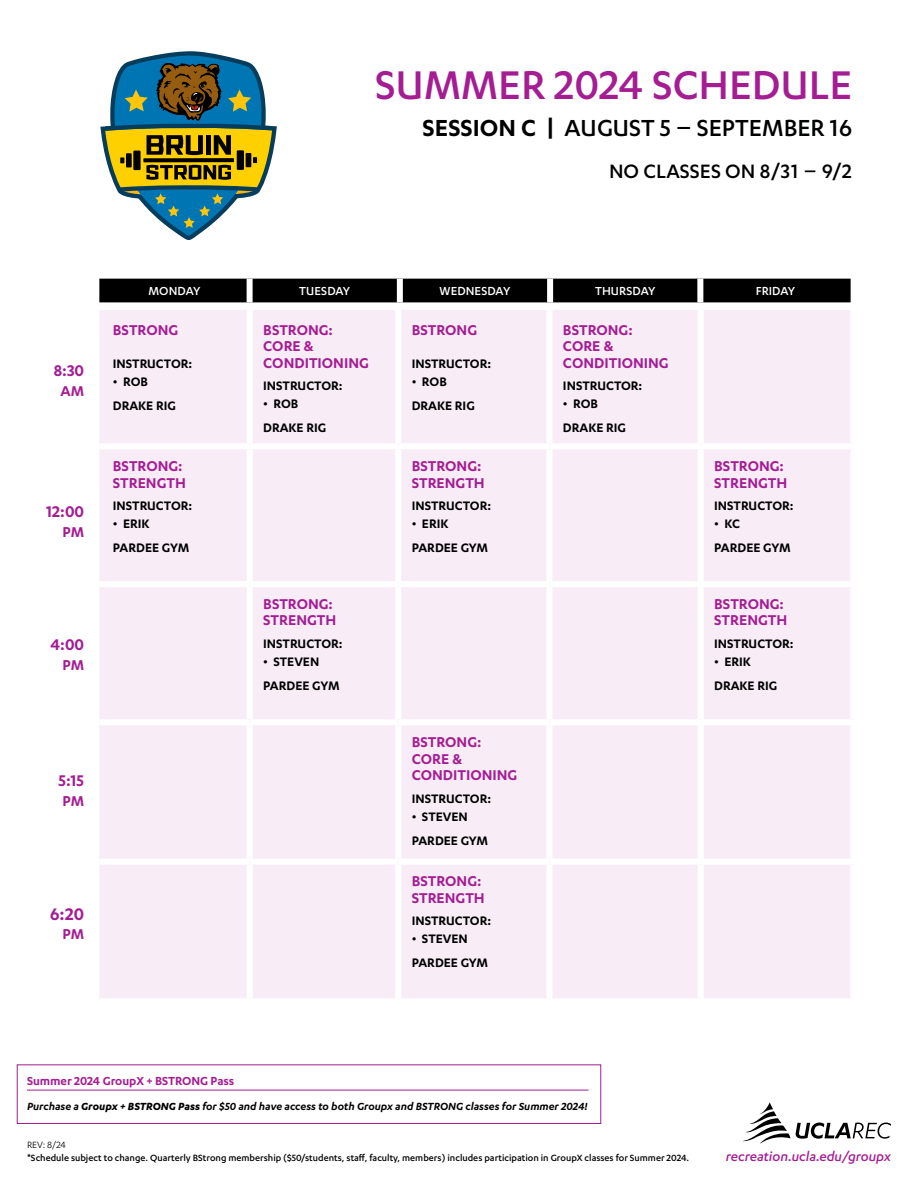
<style>
.page{position:relative;width:918px;height:1188px;background:#fff}
.page>*{position:absolute;margin:0;border:0;box-sizing:border-box;transform-origin:0 0}
.t1{font:500 46.5px "Karbon";color:#a41d93}
.t2{font:500 27px "Karbon";color:#000101}
.t3{font:500 22.5px "Karbon";letter-spacing:.005em;color:#000}
.t4{font:600 19.5px "Karbon";color:#a41d93}
.t5{font:600 18px "Karbon";color:#a41d93}
.t6{font:600 16.5px/16.5px "Karbon";color:#a41d93}
.t7{font:italic 500 15px "Karbon";color:#a41d93}
.t8{font:600 14.25px/24px "Karbon";color:#000}
.t9{font:500 13.5px "Karbon";letter-spacing:.005em;color:#fff}
.t10{font:600 13.5px "Karbon";letter-spacing:-.005em;color:#a41d93}
.t11{font:italic 600 12px "Karbon";color:#000}
.t12{font:500 10.5px "Karbon";color:#000}
.t13{font:10.5px "Karbon";color:#000}
.s1{font-weight:600}
.s2{font-weight:700}
</style>
<div class="page">
<div style="left:99px;top:310px;width:751px;height:688px;background:#f8edf6"></div>
<div style="left:247px;top:310px;width:6px;height:133px;background:#fff"></div>
<div style="left:395px;top:310px;width:6px;height:133px;background:#fff"></div>
<div style="left:546px;top:310px;width:6px;height:133px;background:#fff"></div>
<div style="left:698px;top:310px;width:6px;height:133px;background:#fff"></div>
<div style="left:99px;top:443px;width:151px;height:6px;background:#fff"></div>
<div style="left:250px;top:443px;width:148px;height:6px;background:#fff"></div>
<div style="left:247px;top:449px;width:6px;height:132px;background:#fff"></div>
<div style="left:398px;top:443px;width:151px;height:6px;background:#fff"></div>
<div style="left:395px;top:449px;width:6px;height:132px;background:#fff"></div>
<div style="left:549px;top:443px;width:152px;height:6px;background:#fff"></div>
<div style="left:546px;top:449px;width:6px;height:132px;background:#fff"></div>
<div style="left:701px;top:443px;width:155px;height:6px;background:#fff"></div>
<div style="left:698px;top:449px;width:6px;height:132px;background:#fff"></div>
<div style="left:99px;top:581px;width:151px;height:6px;background:#fff"></div>
<div style="left:250px;top:581px;width:148px;height:6px;background:#fff"></div>
<div style="left:247px;top:587px;width:6px;height:132px;background:#fff"></div>
<div style="left:398px;top:581px;width:151px;height:6px;background:#fff"></div>
<div style="left:395px;top:587px;width:6px;height:132px;background:#fff"></div>
<div style="left:549px;top:581px;width:152px;height:6px;background:#fff"></div>
<div style="left:546px;top:587px;width:6px;height:132px;background:#fff"></div>
<div style="left:701px;top:581px;width:155px;height:6px;background:#fff"></div>
<div style="left:698px;top:587px;width:6px;height:132px;background:#fff"></div>
<div style="left:99px;top:719px;width:151px;height:6px;background:#fff"></div>
<div style="left:250px;top:719px;width:148px;height:6px;background:#fff"></div>
<div style="left:247px;top:725px;width:6px;height:134px;background:#fff"></div>
<div style="left:398px;top:719px;width:151px;height:6px;background:#fff"></div>
<div style="left:395px;top:725px;width:6px;height:134px;background:#fff"></div>
<div style="left:549px;top:719px;width:152px;height:6px;background:#fff"></div>
<div style="left:546px;top:725px;width:6px;height:134px;background:#fff"></div>
<div style="left:701px;top:719px;width:155px;height:6px;background:#fff"></div>
<div style="left:698px;top:725px;width:6px;height:134px;background:#fff"></div>
<div style="left:99px;top:859px;width:151px;height:6px;background:#fff"></div>
<div style="left:250px;top:859px;width:148px;height:6px;background:#fff"></div>
<div style="left:247px;top:865px;width:6px;height:133px;background:#fff"></div>
<div style="left:398px;top:859px;width:151px;height:6px;background:#fff"></div>
<div style="left:395px;top:865px;width:6px;height:133px;background:#fff"></div>
<div style="left:549px;top:859px;width:152px;height:6px;background:#fff"></div>
<div style="left:546px;top:865px;width:6px;height:133px;background:#fff"></div>
<div style="left:701px;top:859px;width:155px;height:6px;background:#fff"></div>
<div style="left:698px;top:865px;width:6px;height:133px;background:#fff"></div>
<div style="left:99px;top:279px;width:752px;height:23px;background:#000"></div>
<div style="left:247px;top:279px;width:6px;height:23px;background:#fff"></div>
<div style="left:397px;top:279px;width:6px;height:23px;background:#fff"></div>
<div style="left:547px;top:279px;width:6px;height:23px;background:#fff"></div>
<div style="left:697px;top:279px;width:6px;height:23px;background:#fff"></div>
<svg style="left:100px;top:51px;width:177px;height:189px"></svg>
<svg style="left:742px;top:1102px;width:149px;height:42px"></svg>
<hr style="left:27px;top:1090px;width:562px;height:1px;background:#a41d93">
<div style="left:17px;top:1064px;width:584px;height:60px;border:1px solid #a41d93"></div>
<h1 class="t1" style="left:375px;top:59px;width:478px">SUMMER 2024 SCHEDULE</h1>
<h2 class="t2" style="left:423px;top:113px;width:431px"><span class="s1">SESSION C |</span> AUGUST 5 – SEPTEMBER 16</h2>
<h3 class="t3" style="left:609px;top:159px;width:245px">NO CLASSES ON 8/31 – 9/2</h3>
<p class="t5" style="left:54px;top:361px;width:32px">8:30</p>
<p class="t6" style="left:60px;top:382px;width:25px">AM</p>
<p class="t5" style="left:46px;top:501px;width:39px">12:00</p>
<p class="t6" style="left:63px;top:523px;width:23px">PM</p>
<p class="t5" style="left:51px;top:635px;width:35px">4:00</p>
<p class="t6" style="left:63px;top:656px;width:23px">PM</p>
<p class="t5" style="left:59px;top:771px;width:27px">5:15</p>
<p class="t6" style="left:63px;top:792px;width:23px">PM</p>
<h3 class="t4" style="left:50px;top:903px;width:35px">6:20</h3>
<p class="t6" style="left:63px;top:925px;width:23px">PM</p>
<p class="t9" style="left:149px;top:283px;width:53px">MONDAY</p>
<p class="t9" style="left:299px;top:283px;width:52px">TUESDAY</p>
<p class="t9" style="left:440px;top:283px;width:72px">WEDNESDAY</p>
<p class="t9" style="left:595px;top:283px;width:62px">THURSDAY</p>
<p class="t9" style="left:756px;top:283px;width:41px">FRIDAY</p>
<p class="t6" style="left:113px;top:321px;width:67px">BSTRONG</p>
<p class="t8" style="left:113px;top:352px;width:81px">INSTRUCTOR:</p>
<p class="t8" style="left:113px;top:370px;width:65px">• ROB<br>DRAKE RIG</p>
<p class="t6" style="left:113px;top:457px;width:75px">BSTRONG:<br>STRENGTH</p>
<p class="t8" style="left:113px;top:493px;width:81px">INSTRUCTOR:</p>
<p class="t8" style="left:113px;top:511px;width:78px">• ERIK<br>PARDEE GYM</p>
<p class="t6" style="left:263px;top:321px;width:107px">BSTRONG:<br>CORE &amp;<br>CONDITIONING</p>
<p class="t8" style="left:263px;top:373px;width:81px">INSTRUCTOR:</p>
<p class="t8" style="left:263px;top:391px;width:65px">• ROB<br>DRAKE RIG</p>
<p class="t6" style="left:263px;top:595px;width:75px">BSTRONG:<br>STRENGTH</p>
<p class="t8" style="left:263px;top:631px;width:81px">INSTRUCTOR:</p>
<p class="t8" style="left:263px;top:649px;width:78px">• STEVEN<br>PARDEE GYM</p>
<p class="t6" style="left:412px;top:321px;width:67px">BSTRONG</p>
<p class="t8" style="left:412px;top:352px;width:81px">INSTRUCTOR:</p>
<p class="t8" style="left:412px;top:370px;width:65px">• ROB<br>DRAKE RIG</p>
<p class="t6" style="left:412px;top:457px;width:75px">BSTRONG:<br>STRENGTH</p>
<p class="t8" style="left:412px;top:493px;width:81px">INSTRUCTOR:</p>
<p class="t8" style="left:412px;top:511px;width:78px">• ERIK<br>PARDEE GYM</p>
<p class="t6" style="left:412px;top:733px;width:107px">BSTRONG:<br>CORE &amp;<br>CONDITIONING</p>
<p class="t8" style="left:412px;top:786px;width:81px">INSTRUCTOR:</p>
<p class="t8" style="left:412px;top:804px;width:78px">• STEVEN<br>PARDEE GYM</p>
<p class="t6" style="left:412px;top:873px;width:75px">BSTRONG:<br>STRENGTH</p>
<p class="t8" style="left:412px;top:909px;width:81px">INSTRUCTOR:</p>
<p class="t8" style="left:412px;top:927px;width:78px">• STEVEN<br>PARDEE GYM</p>
<p class="t6" style="left:563px;top:321px;width:107px">BSTRONG:<br>CORE &amp;<br>CONDITIONING</p>
<p class="t8" style="left:563px;top:373px;width:81px">INSTRUCTOR:</p>
<p class="t8" style="left:563px;top:391px;width:65px">• ROB<br>DRAKE RIG</p>
<p class="t6" style="left:714px;top:457px;width:75px">BSTRONG:<br>STRENGTH</p>
<p class="t8" style="left:714px;top:493px;width:81px">INSTRUCTOR:</p>
<p class="t8" style="left:714px;top:511px;width:78px">• KC<br>PARDEE GYM</p>
<p class="t6" style="left:714px;top:595px;width:75px">BSTRONG:<br>STRENGTH</p>
<p class="t8" style="left:714px;top:631px;width:81px">INSTRUCTOR:</p>
<p class="t8" style="left:714px;top:649px;width:65px">• ERIK<br>DRAKE RIG</p>
<p class="t10" style="left:27px;top:1074px;width:209px">Summer 2024 GroupX + BSTRONG Pass</p>
<p class="t11" style="left:27px;top:1100px;width:562px">Purchase a <span class="s2">Groupx + BSTRONG Pass</span> for $50 and have access to both Groupx and BSTRONG classes for Summer 2024!</p>
<p class="t13" style="left:27px;top:1139px;width:40px">REV: 8/24</p>
<p class="t12" style="left:27px;top:1152px;width:664px">*Schedule subject to change. Quarterly BStrong membership ($50/students, staff, faculty, members) includes participation in GroupX classes for Summer 2024.</p>
<p class="t7" style="left:726px;top:1148px;width:167px">recreation.ucla.edu/groupx</p>
</div>
